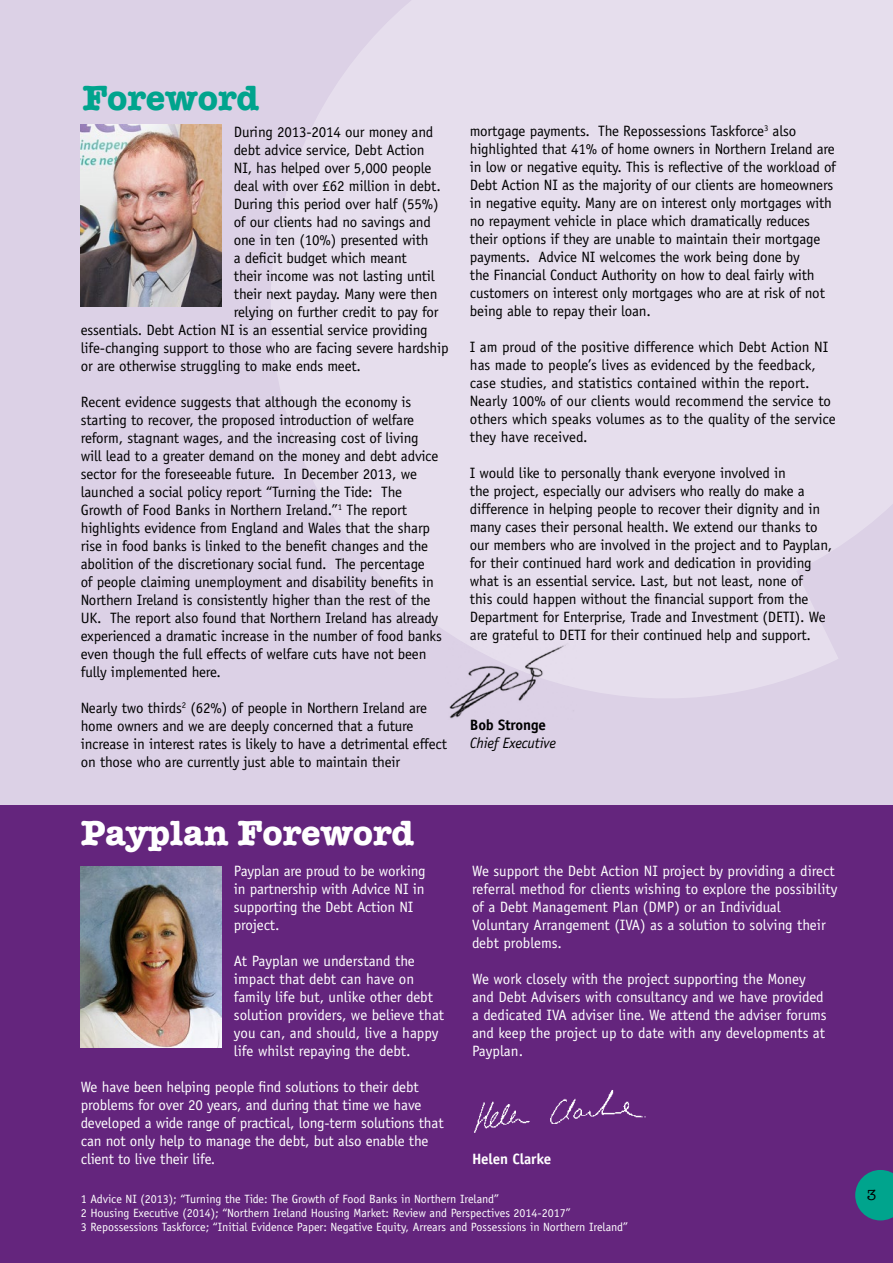
<style>
.page{position:relative;width:893px;height:1263px;background:#dcd1e6}
.page>*{position:absolute;margin:0;border:0;box-sizing:border-box;transform-origin:0 0}
.t1{font:700 36px "American Typewriter";color:#fff}
.t2{font:700 36px "American Typewriter";color:#00a48d}
.t3{font:15px/18px "Officina Sans";letter-spacing:-.01em;color:#000}
.t4{font:15px/18px "Officina Sans";color:#fff}
.t5{font:italic 15px "Officina Sans";letter-spacing:-.01em;color:#000}
.t6{font:700 15px "Officina Sans";letter-spacing:-.01em;color:#fff}
.t7{font:700 15px "Officina Sans";letter-spacing:-.01em;color:#000}
.t8{font:15px "American Typewriter";color:#000}
.t9{font:12px/14.4px "Officina Sans";color:#fff}
</style>
<div class="page">
<svg style="left:215px;top:0;width:678px;height:698px;fill:#e6deed"></svg>
<div style="left:0;top:805px;width:893px;height:458px;background:#64257d"></div>
<img style="left:81px;top:125px;width:140px;height:182px">
<img style="left:445px;top:641px;width:131px;height:78px">
<img style="left:81px;top:866px;width:140px;height:182px">
<img style="left:474px;top:1090px;width:172px;height:43px">
<svg style="left:855px;top:1170px;width:38px;height:50px;background:#0f908a"></svg>
<h1 class="t2" style="left:82px;top:76px;width:178px">Foreword</h1>
<p class="t3" style="left:234px;top:123px;width:201px">During 2013-2014 our money and</p>
<p class="t3" style="left:234px;top:141px;width:192px">debt advice service, Debt Action</p>
<p class="t3" style="left:234px;top:159px;width:199px">NI, has helped over 5,000 people</p>
<p class="t3" style="left:234px;top:177px;width:208px">deal with over £62 million in debt.</p>
<p class="t3" style="left:234px;top:195px;width:206px">During this period over half (55%)</p>
<p class="t3" style="left:234px;top:213px;width:198px">of our clients had no savings and</p>
<p class="t3" style="left:234px;top:231px;width:196px">one in ten (10%) presented with</p>
<p class="t3" style="left:234px;top:249px;width:174px">a deficit budget which meant</p>
<p class="t3" style="left:234px;top:267px;width:202px">their income was not lasting until</p>
<p class="t3" style="left:234px;top:285px;width:205px">their next payday. Many were then</p>
<p class="t3" style="left:234px;top:303px;width:206px">relying on further credit to pay for</p>
<p class="t3" style="left:81px;top:321px;width:348px">essentials. Debt Action NI is an essential service providing</p>
<p class="t3" style="left:81px;top:339px;width:369px">life-changing support to those who are facing severe hardship</p>
<p class="t3" style="left:81px;top:357px;width:282px">or are otherwise struggling to make ends meet.</p>
<p class="t3" style="left:81px;top:393px;width:363px">Recent evidence suggests that although the economy is starting to recover, the proposed introduction of welfare reform, stagnant wages, and the increasing cost of living will lead to a greater demand on the money and debt advice sector for the foreseeable future. In December 2013, we launched a social policy report “Turning the Tide: The Growth of Food Banks in Northern Ireland.”<sup>1</sup> The report highlights evidence from England and Wales that the sharp rise in food banks is linked to the benefit changes and the abolition of the discretionary social fund. The percentage<br>of people claiming unemployment and disability benefits in Northern Ireland is consistently higher than the rest of the UK. The report also found that Northern Ireland has already experienced a dramatic increase in the number of food banks even though the full effects of welfare cuts have not been fully implemented here.</p>
<p class="t3" style="left:81px;top:699px;width:368px">Nearly two thirds<sup>2</sup> (62%) of people in Northern Ireland are home owners and we are deeply concerned that a future increase in interest rates is likely to have a detrimental effect on those who are currently just able to maintain their</p>
<h1 class="t1" style="left:81px;top:811px;width:335px">Payplan Foreword</h1>
<p class="t4" style="left:234px;top:862px;width:193px">Payplan are proud to be working in partnership with Advice NI in supporting the Debt Action NI project.</p>
<p class="t4" style="left:234px;top:952px;width:212px">At Payplan we understand the impact that debt can have on family life but, unlike other debt solution providers, we believe that you can, and should, live a happy life whilst repaying the debt.</p>
<p class="t4" style="left:81px;top:1078px;width:364px">We have been helping people find solutions to their debt problems for over 20 years, and during that time we have developed a wide range of practical, long-term solutions that can not only help to manage the debt, but also enable the client to live their life.</p>
<p class="t3" style="left:470px;top:122px;width:368px">mortgage payments. The Repossessions Taskforce<sup>3</sup> also highlighted that 41% of home owners in Northern Ireland are in low or negative equity. This is reflective of the workload of Debt Action NI as the majority of our clients are homeowners in negative equity. Many are on interest only mortgages with no repayment vehicle in place which dramatically reduces their options if they are unable to maintain their mortgage payments. Advice NI welcomes the work being done by<br>the Financial Conduct Authority on how to deal fairly with customers on interest only mortgages who are at risk of not being able to repay their loan.</p>
<p class="t3" style="left:470px;top:338px;width:367px">I am proud of the positive difference which Debt Action NI has made to people’s lives as evidenced by the feedback, case studies, and statistics contained within the report.<br>Nearly 100% of our clients would recommend the service to others which speaks volumes as to the quality of the service they have received.</p>
<p class="t3" style="left:470px;top:464px;width:364px">I would like to personally thank everyone involved in<br>the project, especially our advisers who really do make a difference in helping people to recover their dignity and in many cases their personal health. We extend our thanks to our members who are involved in the project and to Payplan, for their continued hard work and dedication in providing what is an essential service. Last, but not least, none of<br>this could happen without the financial support from the Department for Enterprise, Trade and Investment (DETI). We are grateful to DETI for their continued help and support.</p>
<p class="t7" style="left:470px;top:716px;width:78px">Bob Stronge</p>
<p class="t5" style="left:470px;top:734px;width:88px">Chief Executive</p>
<p class="t4" style="left:472px;top:862px;width:367px">We support the Debt Action NI project by providing a direct referral method for clients wishing to explore the possibility of a Debt Management Plan (DMP) or an Individual Voluntary Arrangement (IVA) as a solution to solving their debt problems.</p>
<p class="t4" style="left:472px;top:970px;width:356px">We work closely with the project supporting the Money and Debt Advisers with consultancy and we have provided a dedicated IVA adviser line. We attend the adviser forums and keep the project up to date with any developments at Payplan.</p>
<p class="t6" style="left:472px;top:1149px;width:81px">Helen Clarke</p>
<p class="t9" style="left:81px;top:1191px;width:549px">1 Advice NI (2013); “Turning the Tide: The Growth of Food Banks in Northern Ireland”<br>2 Housing Executive (2014); “Northern Ireland Housing Market: Review and Perspectives 2014-2017”<br>3 Repossessions Taskforce; “Initial Evidence Paper: Negative Equity, Arrears and Possessions in Northern Ireland”</p>
<p class="t8" style="left:867px;top:1187px;width:11px">3</p>
</div>
